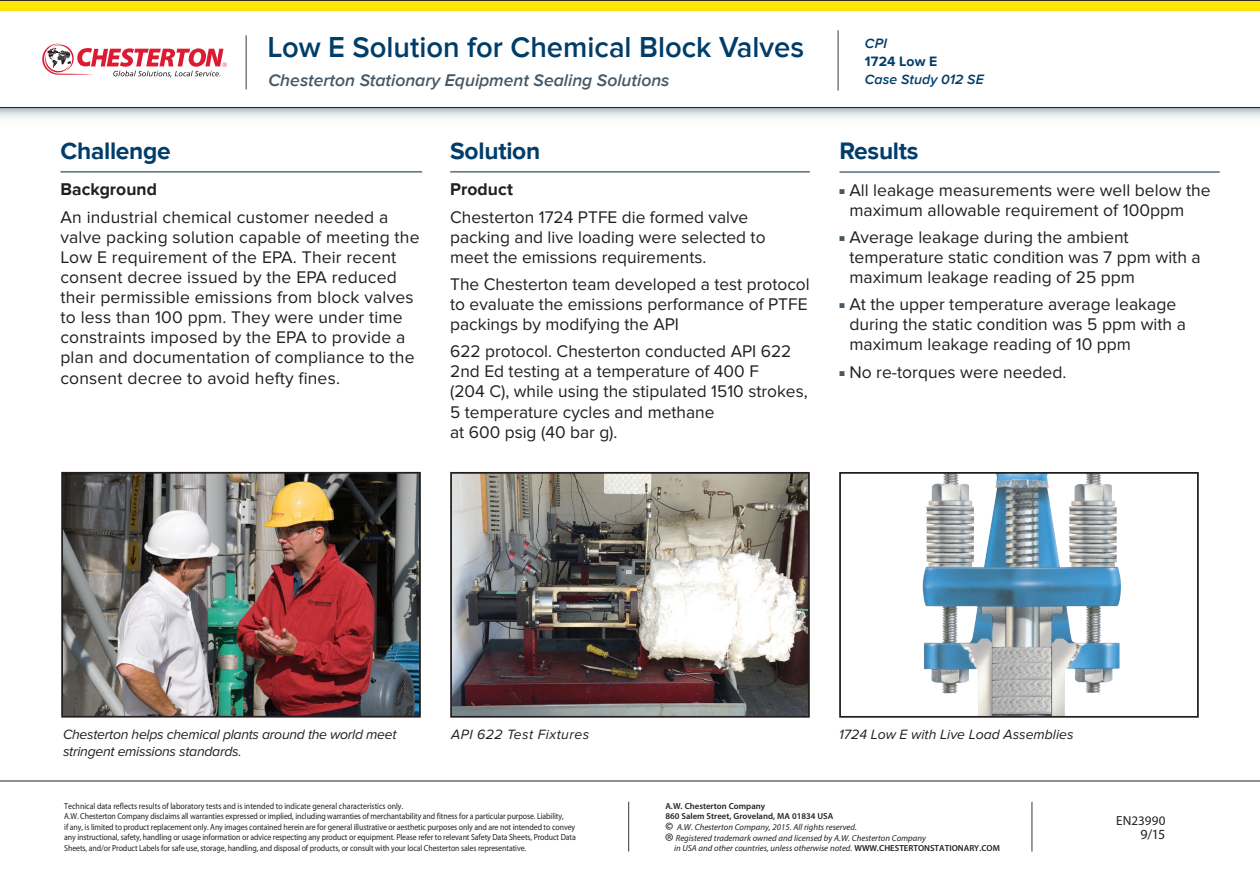
<style>
.page{position:relative;width:1260px;height:882px;background:#fff}
.page>*{position:absolute;margin:0;border:0;box-sizing:border-box;transform-origin:0 0}
.Slide_Main_Head{font:600 29.75px "Proxima Nova";color:#003d69}
.Challenge_Solution_R{font:700 24.5px "Proxima Nova";letter-spacing:-.01em;color:#003d6a}
.t1{font:300 22.75px "Myriad Pro";color:#231f20}
.Bodycopy{font:17.5px/20.1px "Proxima Nova";color:#231f20}
.t2{font:italic 600 17.5px "Proxima Nova";color:#475865}
.Bodycopy-2{font:700 17.5px "Proxima Nova";color:#231f20}
.Bodycopy_Bold_head{font:700 17.5px "Proxima Nova";letter-spacing:.005em;color:#231f20}
.photo_caption{font:italic 14px/16.6px "Proxima Nova";letter-spacing:-.02em;color:#231f20}
.photo_caption-2{font:italic 14px "Proxima Nova";color:#231f20}
.photo_caption-3{font:italic 14px "Proxima Nova";letter-spacing:.03em;color:#231f20}
.Solution_text{font:italic 600 14px "Proxima Nova";letter-spacing:.01em;color:#003d69}
.Solution_text-2{font:700 14px/18.4px "Proxima Nova";letter-spacing:.005em;color:#003d69}
.Date{font:14px "Myriad Pro";color:#231f20}
.Date-2{font:13.12px "Myriad Pro";letter-spacing:.005em;color:#231f20}
.t3{font:8.75px/10.5px "Myriad Pro";letter-spacing:-.01em;color:#231f20;scale:.9 1}
.t4{font:italic 8.75px/10.5px "Myriad Pro";color:#231f20}
.t5{font:600 8.75px/10.5px "Myriad Pro";color:#231f20}
.s1{font-weight:600;font-style:italic}
.s2{color:#475865}
.s3{font-weight:700;font-style:normal;font-stretch:condensed;font-size:11.38px}
.s4{font-weight:600;font-style:normal}
</style>
<div class="page">
<hr style="left:0;top:781px;width:1260px;height:1px;background:#231f20">
<hr style="left:1032px;top:802px;width:1px;height:50px;background:#231f20">
<hr style="left:628px;top:802px;width:1px;height:49px;background:#231f20">
<hr style="left:838px;top:30px;width:1px;height:61px;background:#231f20">
<svg style="left:0;top:108px;width:1260px;height:10px"></svg>
<hr style="left:246px;top:35px;width:1px;height:54px;background:#231f20">
<hr style="left:0;top:107px;width:1260px;height:1px;background:#231f20">
<div style="left:0;top:0;width:1260px;height:11px;background:#ffe709"></div>
<hr style="left:0;top:0;width:1260px;height:1px;background:#231f20">
<svg style="left:42px;top:43px;width:185px;height:34px"></svg>
<hr style="left:840px;top:171px;width:380px;height:2px;background:#727f8a">
<img style="left:923px;top:475px;width:190px;height:240px">
<div style="left:839px;top:472px;width:360px;height:246px;border:2px solid #231f20"></div>
<img style="left:64px;top:475px;width:354px;height:240px">
<div style="left:61px;top:472px;width:360px;height:246px;border:2px solid #231f20"></div>
<img style="left:453px;top:475px;width:354px;height:240px">
<div style="left:450px;top:472px;width:360px;height:246px;border:2px solid #231f20"></div>
<hr style="left:450px;top:171px;width:360px;height:2px;background:#727f8a">
<hr style="left:60px;top:171px;width:362px;height:2px;background:#727f8a">
<p class="Slide_Main_Head" style="left:267px;top:30px;width:538px">Low E Solution for Chemical Block Valves</p>
<p class="t2" style="left:268px;top:70px;width:403px">Chesterton Stationary Equipment Sealing Solutions</p>
<p class="Challenge_Solution_R" style="left:60px;top:137px;width:112px">Challenge</p>
<p class="Bodycopy-2" style="left:60px;top:180px;width:98px">Background</p>
<p class="Bodycopy" style="left:60px;top:207px;width:361px">An industrial chemical customer needed a valve packing solution capable of meeting the Low E requirement of the EPA. Their recent consent decree issued by the EPA reduced their permissible emissions from block valves to less than 100 ppm. They were under time constraints imposed by the EPA to provide a plan and documentation of compliance to the consent decree to avoid hefty fines.</p>
<p class="Challenge_Solution_R" style="left:450px;top:137px;width:92px">Solution</p>
<p class="Bodycopy_Bold_head" style="left:450px;top:180px;width:65px">Product</p>
<p class="Bodycopy" style="left:450px;top:207px;width:317px">Chesterton 1724 PTFE die formed valve packing and live loading were selected to meet the emissions requirements.</p>
<p class="Bodycopy" style="left:450px;top:274px;width:361px">The Chesterton team developed a test protocol to evaluate the emissions performance of PTFE packings by modifying the API</p>
<p class="Bodycopy" style="left:450px;top:342px;width:359px">622 protocol. Chesterton conducted API 622<br>2nd Ed testing at a temperature of 400 F<br>(204 C), while using the stipulated 1510 strokes, 5 temperature cycles and methane<br>at 600 psig (40 bar g).</p>
<p class="Solution_text-2" style="left:865px;top:34px;width:74px"><span class="s1">CPI<br></span>1724 Low E</p>
<p class="Solution_text" style="left:865px;top:72px;width:120px">Case Study 012 SE</p>
<p class="Challenge_Solution_R" style="left:840px;top:137px;width:81px">Results</p>
<p class="Bodycopy" style="left:849px;top:180px;width:363px;text-indent:-10px"><span class="s2">■</span> All leakage measurements were well below the maximum allowable requirement of 100ppm</p>
<p class="Bodycopy" style="left:849px;top:227px;width:353px;text-indent:-10px"><span class="s2">■</span> Average leakage during the ambient temperature static condition was 7 ppm with a maximum leakage reading of 25 ppm</p>
<p class="Bodycopy" style="left:849px;top:295px;width:338px;text-indent:-10px"><span class="s2">■</span> At the upper temperature average leakage during the static condition was 5 ppm with a maximum leakage reading of 10 ppm</p>
<p class="Bodycopy" style="left:840px;top:362px;width:228px"><span class="s2">■</span> No re-torques were needed.</p>
<p class="photo_caption" style="left:63px;top:727px;width:335px">Chesterton helps chemical plants around the world meet stringent emissions standards.</p>
<p class="photo_caption-3" style="left:451px;top:727px;width:140px">API 622 Test Fixtures</p>
<p class="photo_caption-2" style="left:839px;top:727px;width:236px">1724 Low E with Live Load Assemblies</p>
<p class="t3" style="left:64px;top:801px;width:570px">Technical data reflects results of laboratory tests and is intended to indicate general characteristics only.<br>A.W. Chesterton Company disclaims all warranties expressed or implied, including warranties of merchantability and fitness for a particular purpose. Liability,<br>if any, is limited to product replacement only. Any images contained herein are for general illustrative or aesthetic purposes only and are not intended to convey any instructional, safety, handling or usage information or advice respecting any product or equipment. Please refer to relevant Safety Data Sheets, Product Data Sheets, and/or Product Labels for safe use, storage, handling, and disposal of products, or consult with your local Chesterton sales representative.</p>
<p class="t5" style="left:665px;top:800px;width:169px">A.W. Chesterton Company<br>860 Salem Street, Groveland, MA 01834 USA</p>
<p class="t4" style="left:666px;top:822px;width:193px"><span class="s3">©</span> A.W. Chesterton Company, 2015. All rights reserved.</p>
<h3 class="t1" style="left:665px;top:828px;width:10px">®</h3>
<p class="t4" style="left:674px;top:833px;width:327px">Registered trademark owned and licensed by A.W. Chesterton Company<br>in USA and other countries, unless otherwise noted. <span class="s4">WWW.CHESTERTONSTATIONARY.COM</span></p>
<p class="Date-2" style="left:1116px;top:813px;width:51px">EN23990</p>
<p class="Date" style="left:1140px;top:826px;width:27px">9/15</p>
</div>
